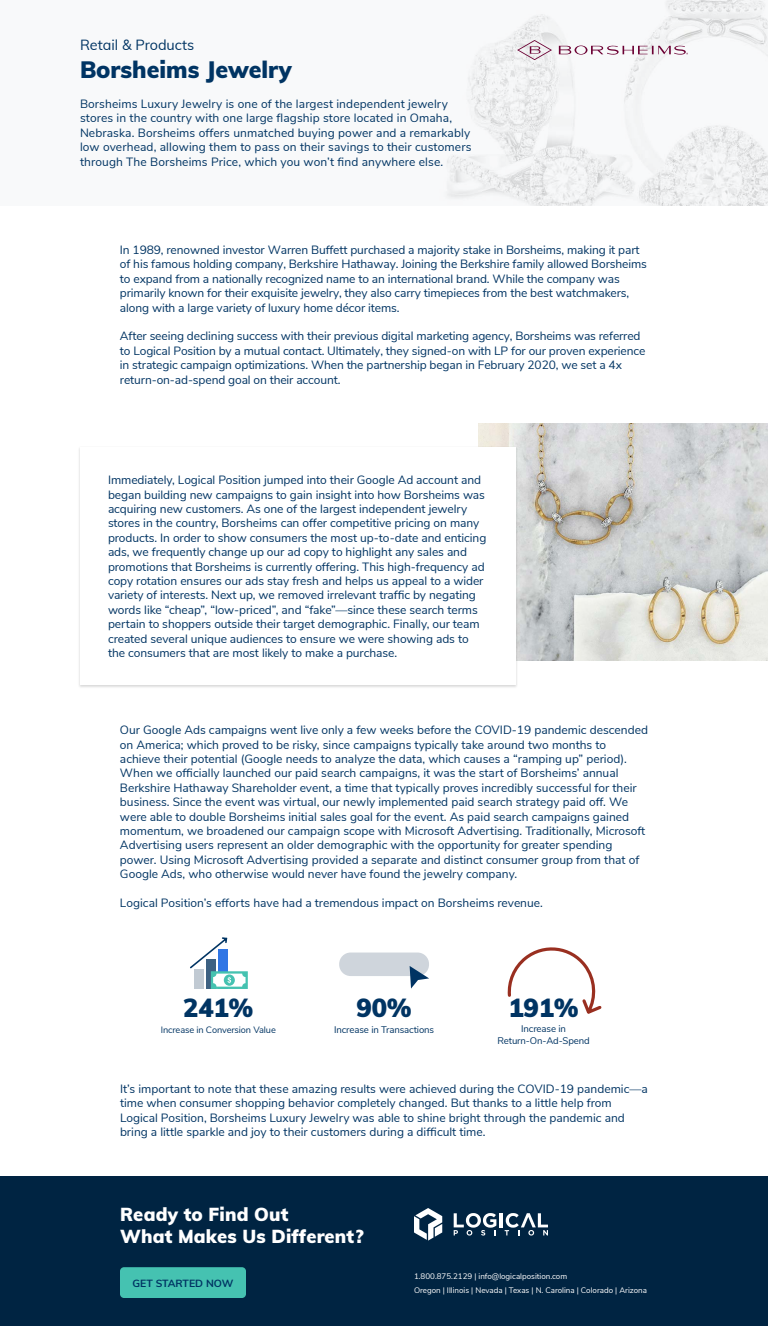
<style>
.page{position:relative;width:768px;height:1326px;background:#fff}
.page>*{position:absolute;margin:0;border:0;box-sizing:border-box;transform-origin:0 0}
.t1{font:900 25.6px "Muli";letter-spacing:-.01em;color:#003463}
.t2{font:900 23.2px "Muli";color:#003463}
.t3{font:900 18.4px/22.1px "Muli";letter-spacing:.01em;color:#fff}
.t4{font:14.4px "Muli";color:#003463}
.t5{font:12px/14.4px "Nunito Sans";letter-spacing:-.005em;color:#003463}
.t6{font:700 10.4px "Muli";color:#003463}
.t7{font:9.6px/11.5px "Nunito Sans";letter-spacing:-.01em;color:#003463;text-align:center}
.t8{font:9.2px "Nunito Sans";letter-spacing:-.01em;color:#003463}
.t9{font:8px/14.4px "Nunito Sans";color:#fff}
</style>
<div class="page">
<img style="left:478px;top:424px;width:290px;height:237px">
<svg style="left:445px;top:0;width:323px;height:206px;fill:#f5f6f7"></svg>
<div style="left:79px;top:99px;width:396px;height:74px;background:#f8f9fa"></div>
<div style="left:0;top:1176px;width:768px;height:150px;background:#002442"></div>
<hr style="left:500px;top:1213px;width:3px;height:14px;background:#fff">
<svg style="left:454px;top:1213px;width:42px;height:23px"></svg>
<svg style="left:505px;top:1213px;width:43px;height:23px"></svg>
<svg style="left:414px;top:1208px;width:28px;height:33px"></svg>
<div style="left:120px;top:1267px;width:126px;height:31px;background:#45c2b1;border-radius:4px"></div>
<div style="left:78px;top:446px;width:440px;height:243px;background:#000;opacity:.16"></div>
<div style="left:80px;top:448px;width:435px;height:237px;background:#fff"></div>
<div style="left:339px;top:953px;width:90px;height:23px;background:#cfd5dc;border-radius:11px"></div>
<svg style="left:410px;top:966px;width:19px;height:23px"></svg>
<div style="left:194px;top:969px;width:9px;height:20px;background:#c1cad3"></div>
<svg style="left:206px;top:970px;width:10px;height:19px"></svg>
<div style="left:218px;top:950px;width:10px;height:39px;background:#3076e5"></div>
<svg style="left:190px;top:937px;width:38px;height:33px"></svg>
<svg style="left:211px;top:971px;width:37px;height:18px"></svg>
<div style="left:213px;top:974px;width:33px;height:13px;background:#fff;border-radius:3px"></div>
<svg style="left:224px;top:974px;width:11px;height:12px"></svg>
<svg style="left:228px;top:977px;width:3px;height:6px"></svg>
<svg style="left:507px;top:947px;width:95px;height:67px"></svg>
<svg style="left:559px;top:46px;width:129px;height:9px"></svg>
<svg style="left:517px;top:40px;width:35px;height:20px"></svg>
<p class="t4" style="left:80px;top:35px;width:116px">Retail &amp; Products</p>
<h2 class="t2" style="left:80px;top:53px;width:213px">Borsheims Jewelry</h2>
<p class="t5" style="left:80px;top:96px;width:393px">Borsheims Luxury Jewelry is one of the largest independent jewelry stores in the country with one large flagship store located in Omaha, Nebraska. Borsheims offers unmatched buying power and a remarkably low overhead, allowing them to pass on their savings to their customers through The Borsheims Price, which you won’t find anywhere else.</p>
<p class="t5" style="left:120px;top:242px;width:528px">In 1989, renowned investor Warren Buffett purchased a majority stake in Borsheims, making it part of his famous holding company, Berkshire Hathaway. Joining the Berkshire family allowed Borsheims to expand from a nationally recognized name to an international brand. While the company was primarily known for their exquisite jewelry, they also carry timepieces from the best watchmakers, along with a large variety of luxury home décor items.</p>
<p class="t5" style="left:120px;top:328px;width:527px">After seeing declining success with their previous digital marketing agency, Borsheims was referred to Logical Position by a mutual contact. Ultimately, they signed-on with LP for our proven experience in strategic campaign optimizations. When the partnership began in February 2020, we set a 4x return-on-ad-spend goal on their account.</p>
<p class="t5" style="left:108px;top:472px;width:380px">Immediately, Logical Position jumped into their Google Ad account and began building new campaigns to gain insight into how Borsheims was acquiring new customers. As one of the largest independent jewelry stores in the country, Borsheims can offer competitive pricing on many products. In order to show consumers the most up-to-date and enticing ads, we frequently change up our ad copy to highlight any sales and promotions that Borsheims is currently offering. This high-frequency ad copy rotation ensures our ads stay fresh and helps us appeal to a wider variety of interests. Next up, we removed irrelevant traffic by negating words like “cheap”, “low-priced”, and “fake”—since these search terms pertain to shoppers outside their target demographic. Finally, our team created several unique audiences to ensure we were showing ads to the consumers that are most likely to make a purchase.</p>
<p class="t5" style="left:120px;top:722px;width:530px">Our Google Ads campaigns went live only a few weeks before the COVID-19 pandemic descended on America; which proved to be risky, since campaigns typically take around two months to achieve their potential (Google needs to analyze the data, which causes a “ramping up” period).<br>When we officially launched our paid search campaigns, it was the start of Borsheims’ annual Berkshire Hathaway Shareholder event, a time that typically proves incredibly successful for their business. Since the event was virtual, our newly implemented paid search strategy paid off. We were able to double Borsheims initial sales goal for the event. As paid search campaigns gained momentum, we broadened our campaign scope with Microsoft Advertising. Traditionally, Microsoft Advertising users represent an older demographic with the opportunity for greater spending power. Using Microsoft Advertising provided a separate and distinct consumer group from that of Google Ads, who otherwise would never have found the jewelry company.</p>
<p class="t5" style="left:120px;top:895px;width:424px">Logical Position’s efforts have had a tremendous impact on Borsheims revenue.</p>
<h1 class="t1" style="left:183px;top:989px;width:72px">241%</h1>
<p class="t8" style="left:161px;top:1023px;width:117px">Increase in Conversion Value</p>
<h1 class="t1" style="left:357px;top:989px;width:57px">90%</h1>
<p class="t7" style="left:334px;top:1023px;width:102px">Increase in Transactions</p>
<h1 class="t1" style="left:508px;top:989px;width:72px">191%</h1>
<p class="t7" style="left:497px;top:1023px;width:94px">Increase in<br>Return-On-Ad-Spend</p>
<p class="t5" style="left:120px;top:1081px;width:529px">It’s important to note that these amazing results were achieved during the COVID-19 pandemic—a time when consumer shopping behavior completely changed. But thanks to a little help from Logical Position, Borsheims Luxury Jewelry was able to shine bright through the pandemic and bring a little sparkle and joy to their customers during a difficult time.</p>
<h3 class="t3" style="left:120px;top:1202px;width:245px">Ready to Find Out<br>What Makes Us Different?</h3>
<p class="t6" style="left:132px;top:1275px;width:103px">GET STARTED NOW</p>
<p class="t9" style="left:414px;top:1269px;width:235px">1.800.875.2129 | info@logicalposition.com<br>Oregon | Illinois | Nevada | Texas | N. Carolina | Colorado | Arizona</p>
</div>
